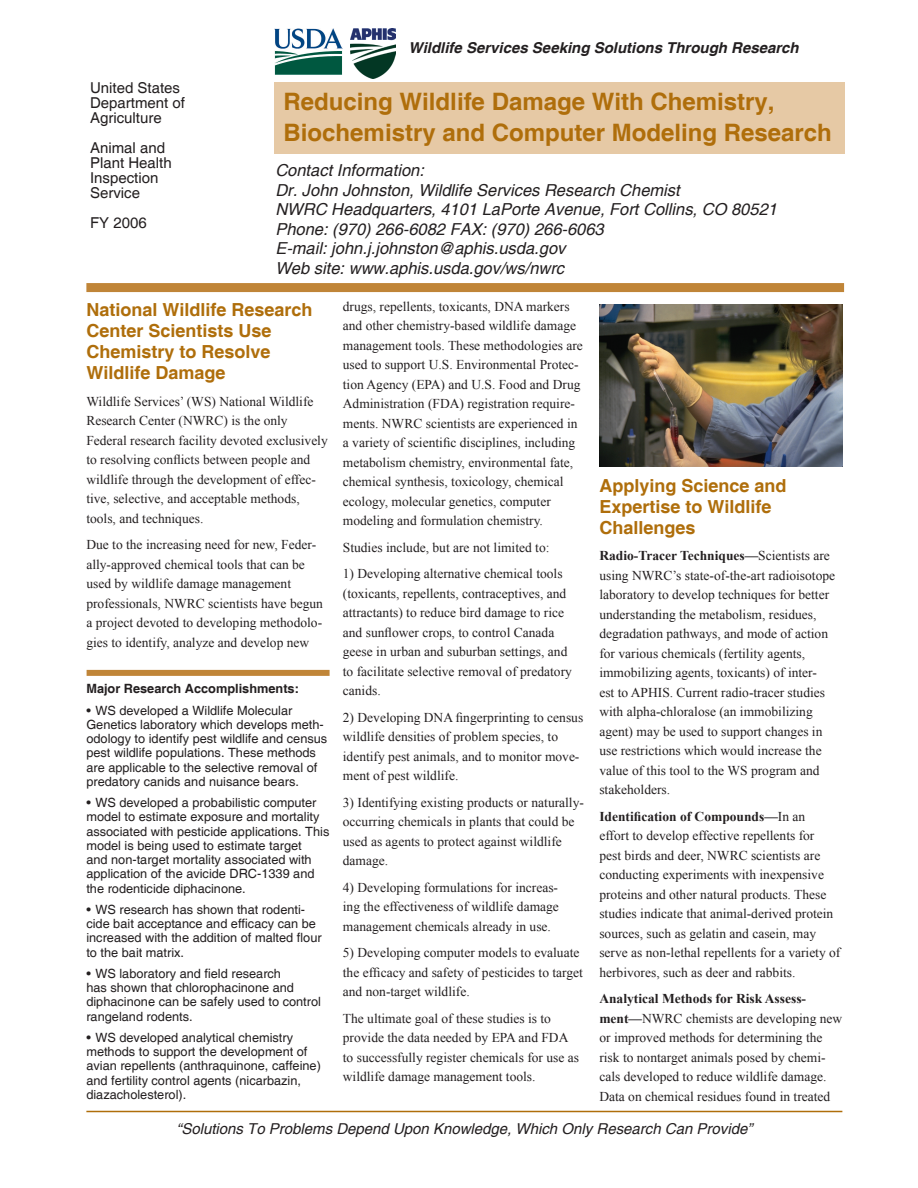
<style>
.page{position:relative;width:918px;height:1188px;background:#fff}
.page>*{position:absolute;margin:0;border:0;box-sizing:border-box;transform-origin:0 0}
.t1{font:700 24px/31px "Helvetica";color:#af6e0b}
.t2{font:700 18px/21px "Helvetica";color:#af6e0b}
.t3{font:italic 16.5px/19.5px "Helvetica";color:#231f20}
.t4{font:15px/15px "Helvetica";color:#231f20}
.t5{font:italic 15px "Helvetica";color:#231f20}
.t6{font:italic 700 15px "Helvetica";color:#231f20}
.t7{font:13.5px/19.5px "Times New Roman";color:#231f20}
.t8{font:12.75px/14.2px "Helvetica";color:#231f20}
.t9{font:700 12.75px "Helvetica";color:#231f20}
.s1{font-weight:700}
</style>
<div class="page">
<div style="left:275px;top:82px;width:570px;height:72px;background:#e6c9a5"></div>
<img style="left:275px;top:29px;width:67px;height:46px">
<img style="left:351px;top:28px;width:45px;height:51px">
<hr style="left:86px;top:1111px;width:756px;height:1px;background:#af6e0b">
<div style="left:86px;top:283px;width:758px;height:9px;background:#c08538"></div>
<div style="left:87px;top:670px;width:243px;height:6px;background:#c08538"></div>
<img style="left:599px;top:304px;width:243px;height:162px">
<p class="t6" style="left:409px;top:38px;width:392px">Wildlife Services Seeking Solutions Through Research</p>
<p class="t4" style="left:90px;top:81px;width:97px">United States<br>Department of<br>Agriculture</p>
<p class="t4" style="left:90px;top:141px;width:83px">Animal and<br>Plant Health<br>Inspection<br>Service</p>
<p class="t4" style="left:90px;top:216px;width:58px">FY 2006</p>
<h1 class="t1" style="left:284px;top:88px;width:550px">Reducing Wildlife Damage With Chemistry,<br>Biochemistry and Computer Modeling Research</h1>
<p class="t3" style="left:275px;top:161px;width:503px">Contact Information:<br>Dr. John Johnston, Wildlife Services Research Chemist<br>NWRC Headquarters, 4101 LaPorte Avenue, Fort Collins, CO 80521<br>Phone: (970) 266-6082 FAX: (970) 266-6063<br>E-mail: john.j.johnston@aphis.usda.gov<br>Web site: www.aphis.usda.gov/ws/nwrc</p>
<h2 class="t2" style="left:86px;top:300px;width:228px">National Wildlife Research<br>Center Scientists Use<br>Chemistry to Resolve<br>Wildlife Damage</h2>
<p class="t7" style="left:86px;top:391px;width:243px">Wildlife Services’ (WS) National Wildlife Research Center (NWRC) is the only Federal research facility devoted exclusively to resolving conflicts between people and wildlife through the development of effec&shy;tive, selective, and acceptable methods, tools, and techniques.</p>
<p class="t7" style="left:86px;top:535px;width:238px">Due to the increasing need for new, Feder&shy;ally-approved chemical tools that can be used by wildlife damage management professionals, NWRC scientists have begun a project devoted to developing methodolo&shy;gies to identify, analyze and develop new</p>
<p class="t9" style="left:86px;top:681px;width:214px">Major Research Accomplishments:</p>
<p class="t8" style="left:86px;top:703px;width:242px">• WS developed a Wildlife Molecular Genetics laboratory which develops meth&shy;odology to identify pest wildlife and census pest wildlife populations. These methods are applicable to the selective removal of predatory canids and nuisance bears.</p>
<p class="t8" style="left:86px;top:796px;width:244px">• WS developed a probabilistic computer model to estimate exposure and mortality associated with pesticide applications. This model is being used to estimate target<br>and non-target mortality associated with application of the avicide DRC-1339 and the rodenticide diphacinone.</p>
<p class="t8" style="left:86px;top:903px;width:237px">• WS research has shown that rodenti&shy;cide bait acceptance and efficacy can be increased with the addition of malted flour to the bait matrix.</p>
<p class="t8" style="left:86px;top:967px;width:236px">• WS laboratory and field research<br>has shown that chlorophacinone and diphacinone can be safely used to control rangeland rodents.</p>
<p class="t8" style="left:86px;top:1031px;width:236px">• WS developed analytical chemistry methods to support the development of avian repellents (anthraquinone, caffeine) and fertility control agents (nicarbazin, diazacholesterol).</p>
<p class="t7" style="left:343px;top:296px;width:242px">drugs, repellents, toxicants, DNA markers and other chemistry-based wildlife damage management tools. These methodologies are used to support U.S. Environmental Protec&shy;tion Agency (EPA) and U.S. Food and Drug Administration (FDA) registration require&shy;ments. NWRC scientists are experienced in a variety of scientific disciplines, including metabolism chemistry, environmental fate, chemical synthesis, toxicology, chemical ecology, molecular genetics, computer modeling and formulation chemistry.</p>
<p class="t7" style="left:343px;top:537px;width:208px">Studies include, but are not limited to:</p>
<p class="t7" style="left:343px;top:564px;width:231px">1) Developing alternative chemical tools (toxicants, repellents, contraceptives, and attractants) to reduce bird damage to rice and sunflower crops, to control Canada geese in urban and suburban settings, and to facilitate selective removal of predatory canids.</p>
<p class="t7" style="left:343px;top:707px;width:242px">2) Developing DNA fingerprinting to census wildlife densities of problem species, to identify pest animals, and to monitor move&shy;ment of pest wildlife.</p>
<p class="t7" style="left:343px;top:792px;width:243px">3) Identifying existing products or naturally&shy;occurring chemicals in plants that could be used as agents to protect against wildlife damage.</p>
<p class="t7" style="left:343px;top:877px;width:218px;text-align:justify">4) Developing formulations for increas&shy;ing the effectiveness of wildlife damage management chemicals already in use.</p>
<p class="t7" style="left:343px;top:943px;width:242px">5) Developing computer models to evaluate the efficacy and safety of pesticides to target and non-target wildlife.</p>
<p class="t7" style="left:343px;top:1008px;width:238px">The ultimate goal of these studies is to provide the data needed by EPA and FDA to successfully register chemicals for use as wildlife damage management tools.</p>
<h2 class="t2" style="left:599px;top:476px;width:189px">Applying Science and<br>Expertise to Wildlife<br>Challenges</h2>
<p class="t7" style="left:599px;top:546px;width:237px"><span class="s1">Radio-Tracer Techniques—</span>Scientists are using NWRC’s state-of-the-art radioisotope laboratory to develop techniques for better understanding the metabolism, residues, degradation pathways, and mode of action for various chemicals (fertility agents, immobilizing agents, toxicants) of inter&shy;est to APHIS. Current radio-tracer studies with alpha-chloralose (an immobilizing agent) may be used to support changes in use restrictions which would increase the value of this tool to the WS program and stakeholders.</p>
<p class="t7" style="left:599px;top:806px;width:243px"><span class="s1">Identification of Compounds—</span>In an<br>effort to develop effective repellents for<br>pest birds and deer, NWRC scientists are conducting experiments with inexpensive proteins and other natural products. These studies indicate that animal-derived protein sources, such as gelatin and casein, may serve as non-lethal repellents for a variety of herbivores, such as deer and rabbits.</p>
<p class="t7" style="left:599px;top:989px;width:244px"><span class="s1">Analytical Methods for Risk Assess&shy;ment—</span>NWRC chemists are developing new or improved methods for determining the risk to nontarget animals posed by chemi&shy;cals developed to reduce wildlife damage.<br>Data on chemical residues found in treated</p>
<p class="t5" style="left:176px;top:1120px;width:578px">“Solutions To Problems Depend Upon Knowledge, Which Only Research Can Provide”</p>
</div>
